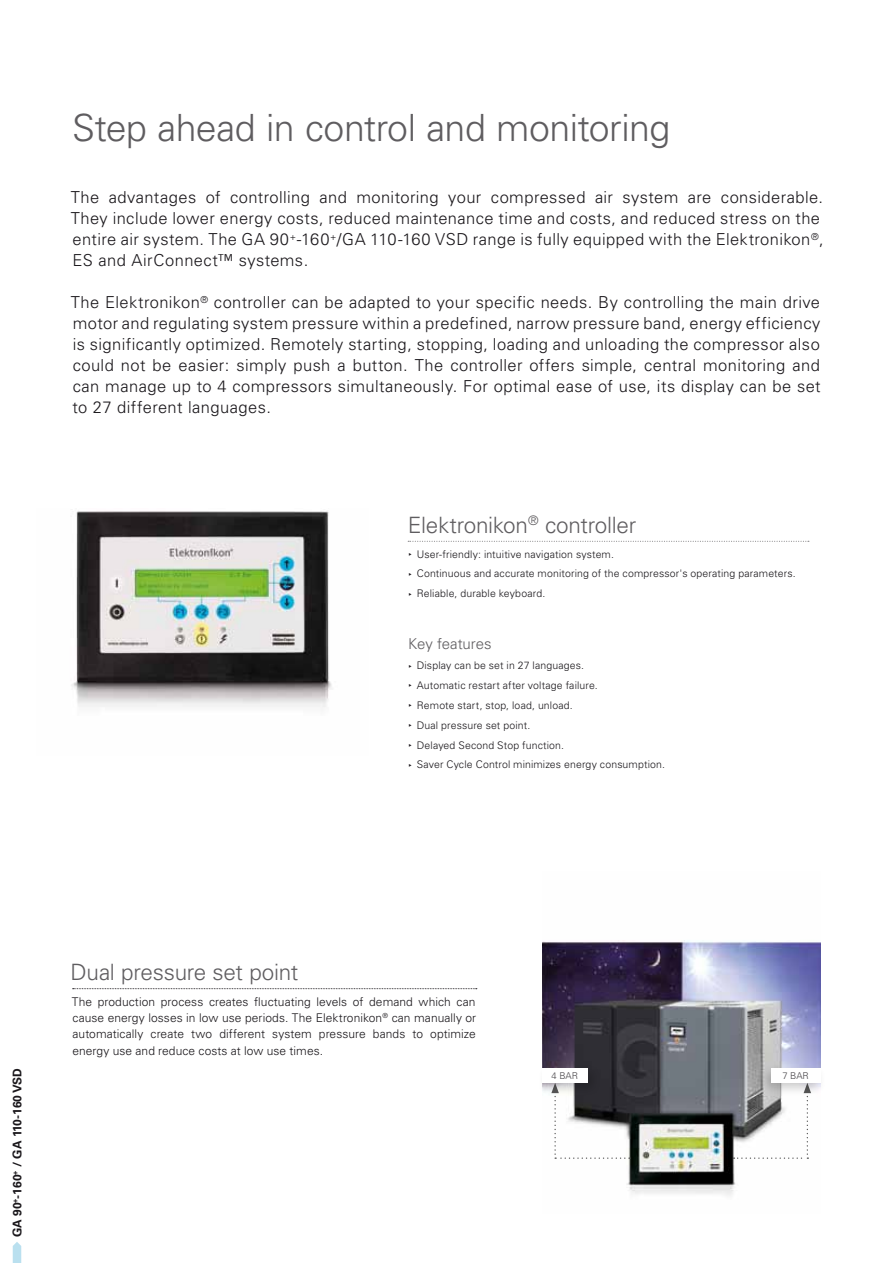
<style>
.page{position:relative;width:893px;height:1263px;background:#fff}
.page>*{position:absolute;margin:0;border:0;box-sizing:border-box;transform-origin:0 0}
.t1{font:300 37.5px "Univers LT Std";letter-spacing:-.015em;color:#5f5d60}
.t2{font:300 22.5px "Univers LT Std";letter-spacing:-.01em;color:#5f5d60}
.t3{font:300 16.5px/21px "Univers LT Std";letter-spacing:.025em;color:#1a171b}
.t4{font:300 15px "Univers LT Std";letter-spacing:-.005em;color:#5f5d60}
.t5{font:300 12px/16.2px "Univers LT Std";letter-spacing:.005em;color:#1a171b;text-align:justify}
.t6{font:700 12px "Univers LT Std";color:#1a171b}
.t7{font:300 10.5px/20px "Univers LT Std";letter-spacing:.015em;color:#1a171b}
.t8{font:300 9.45px "Univers LT Std";letter-spacing:-.01em;color:#484549}
</style>
<div class="page">
<svg style="left:13px;top:1242px;width:8px;height:21px"></svg>
<img style="left:71px;top:511px;width:261px;height:197px">
<img style="left:542px;top:940px;width:278px;height:256px">
<svg style="left:551px;top:1083px;width:79px;height:76px"></svg>
<svg style="left:733px;top:1083px;width:78px;height:76px"></svg>
<div style="left:759px;top:1064px;width:67px;height:33px;background:#000;opacity:.2"></div>
<div style="left:771px;top:1068px;width:50px;height:15px;background:#fff"></div>
<div style="left:537px;top:1063px;width:64px;height:33px;background:#000;opacity:.2"></div>
<div style="left:542px;top:1068px;width:46px;height:15px;background:#fff"></div>
<svg style="left:408px;top:541px;width:401px;height:1px"></svg>
<svg style="left:73px;top:988px;width:404px;height:1px"></svg>
<h1 class="t1" style="left:72px;top:105px;width:599px">Step ahead in control and monitoring</h1>
<p class="t3" style="left:71px;top:187px;width:754px">The advantages of controlling and monitoring your compressed air system are considerable.<br>They include lower energy costs, reduced maintenance time and costs, and reduced stress on the entire air system. The GA 90<sup>+</sup>-160<sup>+</sup>/GA 110-160 VSD range is fully equipped with the Elektronikon<sup>®</sup>, ES and AirConnect™ systems.</p>
<p class="t3" style="left:71px;top:292px;width:751px;text-align:justify">The Elektronikon<sup>®</sup> controller can be adapted to your specific needs. By controlling the main drive motor and regulating system pressure within a predefined, narrow pressure band, energy efficiency is significantly optimized. Remotely starting, stopping, loading and unloading the compressor also could not be easier: simply push a button. The controller offers simple, central monitoring and can manage up to 4 compressors simultaneously. For optimal ease of use, its display can be set to 27 different languages.</p>
<h2 class="t2" style="left:408px;top:511px;width:230px">Elektronikon<sup>®</sup> controller</h2>
<p class="t7" style="left:417px;top:544px;width:380px">User-friendly: intuitive navigation system.<br>Continuous and accurate monitoring of the compressor's operating parameters.<br>Reliable, durable keyboard.</p>
<p class="t4" style="left:408px;top:635px;width:85px">Key features</p>
<p class="t7" style="left:417px;top:655px;width:250px">Display can be set in 27 languages.<br>Automatic restart after voltage failure.<br>Remote start, stop, load, unload.<br>Dual pressure set point.<br>Delayed Second Stop function.<br>Saver Cycle Control minimizes energy consumption.</p>
<p class="t6" style="left:10px;top:1237px;width:171px;rotate:-90deg">GA 90<sup>+</sup>-160<sup>+</sup> / GA 110-160 VSD</p>
<h2 class="t2" style="left:70px;top:958px;width:229px">Dual pressure set point</h2>
<p class="t5" style="left:72px;top:993px;width:406px">The production process creates fluctuating levels of demand which can cause energy losses in low use periods. The Elektronikon<sup>®</sup> can manually or automatically create two different system pressure bands to optimize energy use and reduce costs at low use times.</p>
<p class="t8" style="left:552px;top:1070px;width:28px">4 BAR</p>
<p class="t8" style="left:782px;top:1070px;width:28px">7 BAR</p>
</div>
